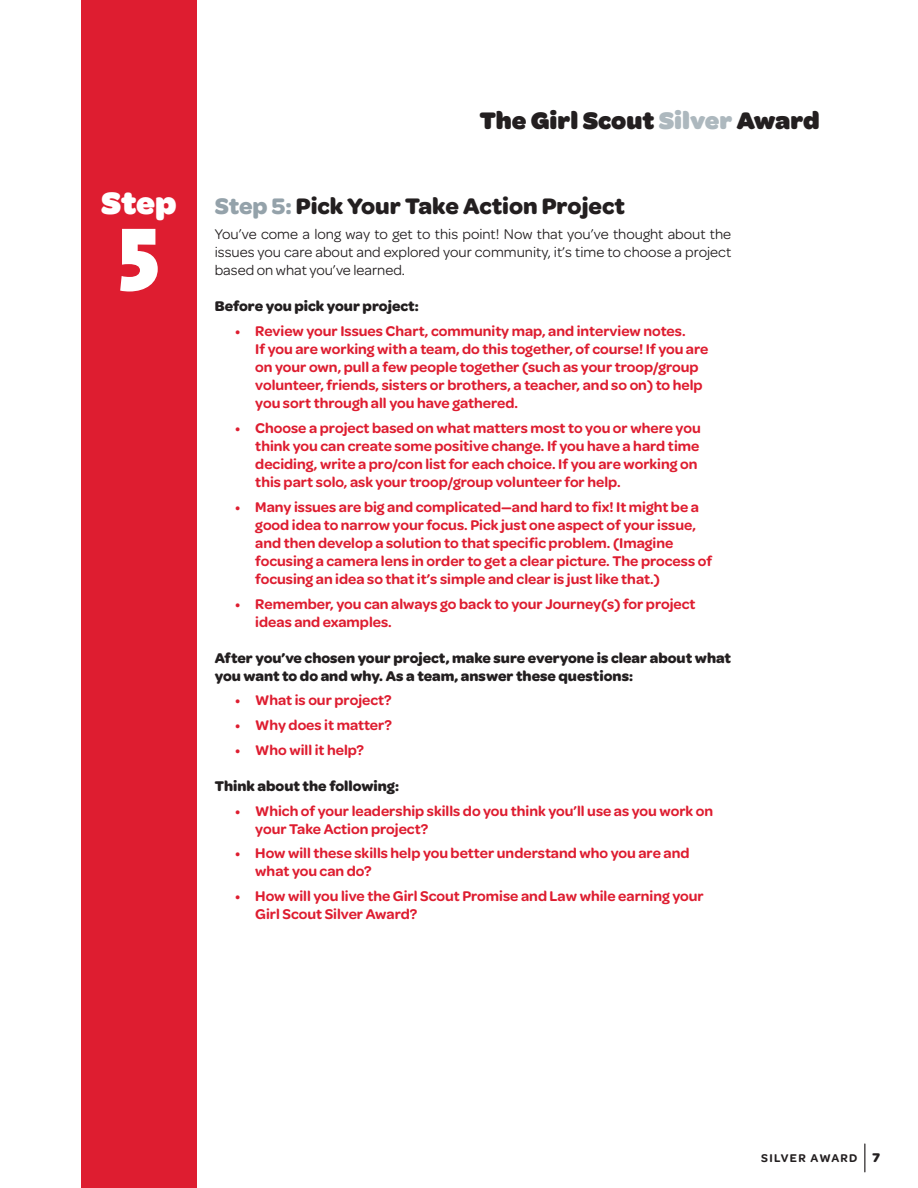
<style>
.page{position:relative;width:918px;height:1188px;background:#fff}
.page>*{position:absolute;margin:0;border:0;box-sizing:border-box;transform-origin:0 0}
.t1{font:900 33px "Omnes Girl Scouts";color:#fff}
.t2{font:900 25.5px "Omnes Girl Scouts";color:#231f20}
.t3{font:700 24px "Omnes Girl Scouts";color:#231f20}
.t4{font:600 15px/18px "Omnes Girl Scouts";color:#de1d30}
.t5{font:700 15px/18px "Omnes Girl Scouts";color:#231f20}
.t6{font:15px/18px "Omnes Girl Scouts";color:#231f20;text-align:justify}
.t7{font:600 12px "Omnes Girl Scouts";letter-spacing:.11em;color:#231f20}
.s1{color:#adb8be}
.s2{color:#94a2aa}
.s3{font-weight:700;font-size:13.5px}
</style>
<div class="page">
<div style="left:81px;top:0;width:116px;height:1187px;background:#de1d30"></div>
<svg style="left:864px;top:1143px;width:1px;height:28px"></svg>
<h1 class="t1" style="left:101px;top:178px;width:77px">Step</h1>
<h2 class="t2" style="left:479px;top:101px;width:341px">The Girl Scout <span class="s1">Silver</span> Award</h2>
<h3 class="t3" style="left:215px;top:189px;width:411px"><span class="s2">Step 5:</span> Pick Your Take Action Project</h3>
<p class="t6" style="left:215px;top:224px;width:518px">You’ve come a long way to get to this point! Now that you’ve thought about the issues you care about and explored your community, it’s time to choose a project based on what you’ve learned.</p>
<p class="t5" style="left:215px;top:296px;width:205px">Before you pick your project:</p>
<p class="t4" style="left:255px;top:321px;width:454px;text-indent:-20px">• Review your Issues Chart, community map, and interview notes.<br>If you are working with a team, do this together, of course! If you are on your own, pull a few people together (such as your troop/group volunteer, friends, sisters or brothers, a teacher, and so on) to help you sort through all you have gathered.</p>
<p class="t4" style="left:255px;top:418px;width:447px;text-indent:-20px">• Choose a project based on what matters most to you or where you think you can create some positive change. If you have a hard time deciding, write a pro/con list for each choice. If you are working on this part solo, ask your troop/group volunteer for help.</p>
<p class="t4" style="left:255px;top:496px;width:458px;text-indent:-20px">• Many issues are big and complicated—and hard to fix! It might be a good idea to narrow your focus. Pick just one aspect of your issue, and then develop a solution to that specific problem. (Imagine focusing a camera lens in order to get a clear picture. The process of focusing an idea so that it’s simple and clear is just like that.)</p>
<p class="t4" style="left:255px;top:593px;width:441px;text-indent:-20px">• Remember, you can always go back to your Journey(s) for project ideas and examples.</p>
<p class="t5" style="left:215px;top:647px;width:517px">After you’ve chosen your project, make sure everyone is clear about what you want to do and why. As a team, answer these questions:</p>
<p class="t4" style="left:235px;top:690px;width:158px">• What is our project?</p>
<p class="t4" style="left:235px;top:715px;width:158px">• Why does it matter?</p>
<p class="t4" style="left:235px;top:739px;width:130px">• Who will it help?</p>
<p class="t5" style="left:215px;top:776px;width:186px">Think about the following:</p>
<p class="t4" style="left:255px;top:800px;width:459px;text-indent:-20px">• Which of your leadership skills do you think you’ll use as you work on your Take Action project?</p>
<p class="t4" style="left:255px;top:843px;width:435px;text-indent:-20px">• How will these skills help you better understand who you are and what you can do?</p>
<p class="t4" style="left:255px;top:886px;width:450px;text-indent:-20px">• How will you live the Girl Scout Promise and Law while earning your<br>Girl Scout Silver Award?</p>
<p class="t7" style="left:761px;top:1149px;width:120px">SILVER AWARD <span class="s3">7</span></p>
</div>
